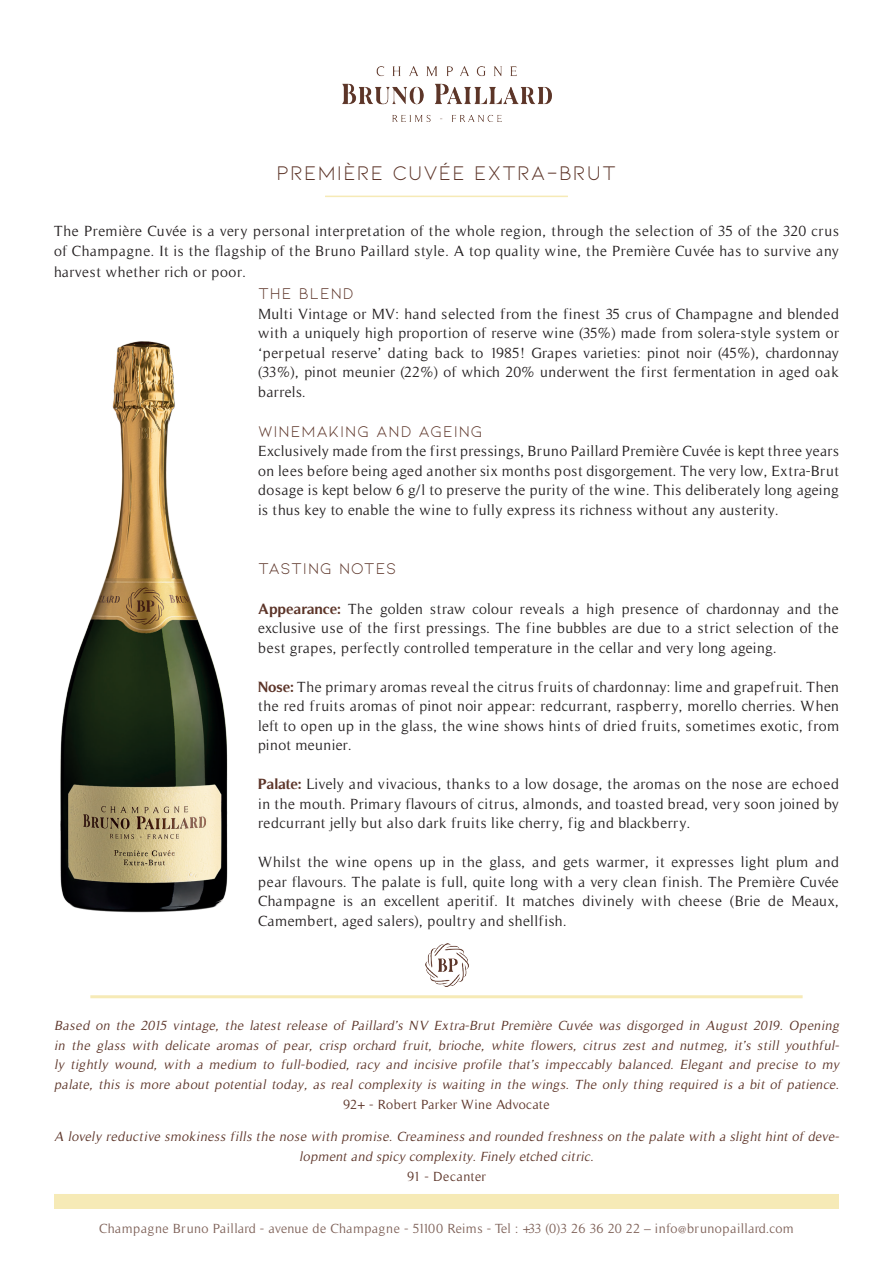
<style>
.page{position:relative;width:893px;height:1263px;background:#fff}
.page>*{position:absolute;margin:0;border:0;box-sizing:border-box;transform-origin:0 0}
.t1{font:21px "Kiona";letter-spacing:.05em;color:#5c3428}
.t2{font:16.5px "Kiona";letter-spacing:.05em;color:#5c3428}
.t3{font:15px/19.5px "Timeless";letter-spacing:.035em;color:#231f20;text-align:justify}
.t4{font:italic 13.5px/19.8px "Timeless";color:#5c3428;text-align:center}
.t5{font:13.5px "Timeless";letter-spacing:.025em;color:#7f6259}
.t6{font:13.5px "Timeless";letter-spacing:.025em;color:#5c3428}
.s1{font-weight:700;color:#5c3428}
</style>
<div class="page">
<div style="left:54px;top:1194px;width:785px;height:15px;background:#f6eab6"></div>
<hr style="left:90px;top:995px;width:713px;height:3px;background:#f6eab6">
<hr style="left:325px;top:196px;width:243px;height:1px;background:#f6eab6">
<img style="left:343px;top:67px;width:208px;height:54px">
<img style="left:60px;top:341px;width:168px;height:572px">
<img style="left:425px;top:943px;width:44px;height:44px">
<h1 class="t1" style="left:277px;top:161px;width:341px">PREMIÈRE CUVÉE EXTRA-BRUT</h1>
<p class="t3" style="left:54px;top:221px;width:787px">The Première Cuvée is a very personal interpretation of the whole region, through the selection of 35 of the 320 crus of Champagne. It is the flagship of the Bruno Paillard style. A top quality wine, the Première Cuvée has to survive any</p>
<p class="t3" style="left:54px;top:263px;width:194px">harvest whether rich or poor.</p>
<p class="t2" style="left:258px;top:285px;width:97px">THE BLEND</p>
<p class="t3" style="left:258px;top:304px;width:582px">Multi Vintage or MV: hand selected from the finest 35 crus of Champagne and blended with a uniquely high proportion of reserve wine (35%) made from solera-style system or ‘perpetual reserve’ dating back to 1985! Grapes varieties: pinot noir (45%), chardonnay (33%), pinot meunier (22%) of which 20% underwent the first fermentation in aged oak barrels.</p>
<p class="t2" style="left:258px;top:422px;width:226px">WINEMAKING AND AGEING</p>
<p class="t3" style="left:258px;top:442px;width:582px">Exclusively made from the first pressings, Bruno Paillard Première Cuvée is kept three years on lees before being aged another six months post disgorgement. The very low, Extra-Brut dosage is kept below 6 g/l to preserve the purity of the wine. This deliberately long ageing is thus key to enable the wine to fully express its richness without any austerity.</p>
<p class="t2" style="left:258px;top:559px;width:140px">TASTING NOTES</p>
<p class="t3" style="left:258px;top:599px;width:582px"><span class="s1">Appearance:</span> The golden straw colour reveals a high presence of chardonnay and the exclusive use of the first pressings. The fine bubbles are due to a strict selection of the best grapes, perfectly controlled temperature in the cellar and very long ageing.</p>
<p class="t3" style="left:258px;top:677px;width:582px"><span class="s1">Nose:</span> The primary aromas reveal the citrus fruits of chardonnay: lime and grapefruit. Then the red fruits aromas of pinot noir appear: redcurrant, raspberry, morello cherries. When left to open up in the glass, the wine shows hints of dried fruits, sometimes exotic, from pinot meunier.</p>
<p class="t3" style="left:258px;top:774px;width:582px"><span class="s1">Palate:</span> Lively and vivacious, thanks to a low dosage, the aromas on the nose are echoed in the mouth. Primary flavours of citrus, almonds, and toasted bread, very soon joined by redcurrant jelly but also dark fruits like cherry, fig and blackberry.</p>
<p class="t3" style="left:258px;top:852px;width:582px">Whilst the wine opens up in the glass, and gets warmer, it expresses light plum and pear flavours. The palate is full, quite long with a very clean finish. The Première Cuvée Champagne is an excellent aperitif. It matches divinely with cheese (Brie de Meaux, Camembert, aged salers), poultry and shellfish.</p>
<p class="t4" style="left:54px;top:1015px;width:789px;text-align:justify">Based on the 2015 vintage, the latest release of Paillard’s NV Extra-Brut Première Cuvée was disgorged in August 2019. Opening in the glass with delicate aromas of pear, crisp orchard fruit, brioche, white flowers, citrus zest and nutmeg, it’s still youthful&shy;ly tightly wound, with a medium to full-bodied, racy and incisive profile that’s impeccably balanced. Elegant and precise to my palate, this is more about potential today, as real complexity is waiting in the wings. The only thing required is a bit of patience.</p>
<p class="t6" style="left:343px;top:1097px;width:208px">92+ - Robert Parker Wine Advocate</p>
<p class="t4" style="left:54px;top:1127px;width:789px">A lovely reductive smokiness fills the nose with promise. Creaminess and rounded freshness on the palate with a slight hint of deve&shy;lopment and spicy complexity. Finely etched citric.</p>
<p class="t6" style="left:407px;top:1169px;width:80px">91 - Decanter</p>
<p class="t5" style="left:99px;top:1220px;width:696px">Champagne Bruno Paillard - avenue de Champagne - 51100 Reims - Tel : +33 (0)3 26 36 20 22 – info@brunopaillard.com</p>
</div>
